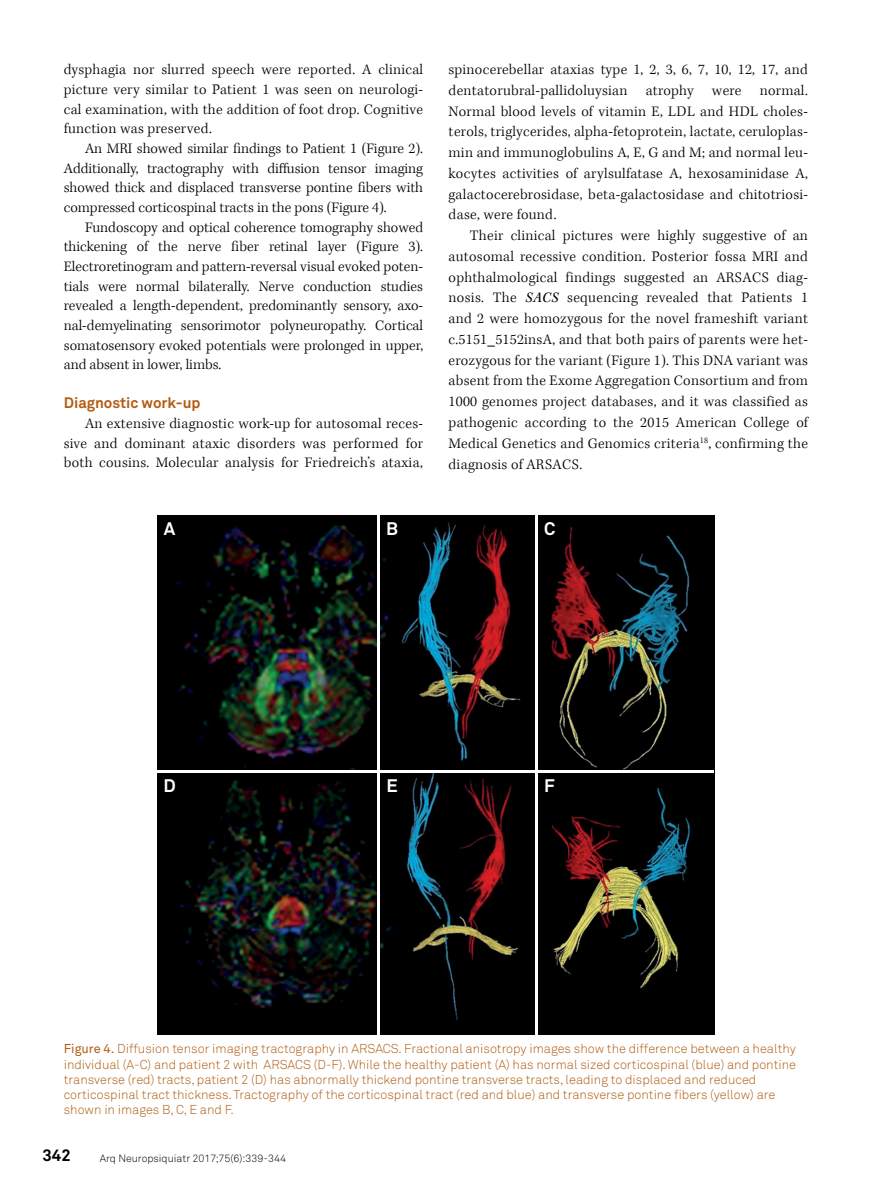
<style>
.page{position:relative;width:893px;height:1191px;background:#fff}
.page>*{position:absolute;margin:0;border:0;box-sizing:border-box;transform-origin:0 0}
.t1{font:700 18px "Akkurat Pro";color:#fff}
.t2{font:700 16.5px "Akkurat Pro";color:#000}
.t3{font:300 15px/20.7px "Kepler Std";letter-spacing:.015em;color:#000;text-align:justify}
.t4{font:700 15px "Akkurat Pro";color:#b15c12}
.t5{font:12.75px/15.3px "Akkurat Light Pro";color:#b15c12}
.t6{font:10.5px "Akkurat Light Pro";color:#000}
.s1{font-weight:400;font-style:italic}
.s2{font-family:"Akkurat Pro"}
</style>
<div class="page">
<img style="left:157px;top:515px;width:557px;height:519px">
<div style="left:380px;top:516px;width:25px;height:24px;background:#000"></div>
<div style="left:157px;top:516px;width:25px;height:24px;background:#000"></div>
<div style="left:538px;top:516px;width:24px;height:24px;background:#000"></div>
<div style="left:380px;top:773px;width:25px;height:24px;background:#000"></div>
<div style="left:157px;top:773px;width:25px;height:24px;background:#000"></div>
<div style="left:538px;top:773px;width:24px;height:24px;background:#000"></div>
<hr style="left:157px;top:770px;width:557px;height:3px;background:#fff">
<hr style="left:378px;top:515px;width:2px;height:519px;background:#fff">
<hr style="left:535px;top:515px;width:3px;height:519px;background:#fff">
<p class="t3" style="left:64px;top:60px;width:361px;line-height:19.6px">dysphagia nor slurred speech were reported. A clinical picture very similar to Patient 1 was seen on neurologi&shy;cal examination, with the addition of foot drop. Cognitive function was preserved.</p>
<p class="t3" style="left:64px;top:139px;width:361px;line-height:19.6px;text-indent:21px">An MRI showed similar findings to Patient 1 (Figure 2).<br>Additionally, tractography with diffusion tensor imaging showed thick and displaced transverse pontine fibers with compressed corticospinal tracts in the pons (Figure 4).</p>
<p class="t3" style="left:64px;top:218px;width:361px;line-height:19.6px;text-indent:21px">Fundoscopy and optical coherence tomography showed thickening of the nerve fiber retinal layer (Figure 3).<br>Electroretinogram and pattern-reversal visual evoked poten&shy;tials were normal bilaterally. Nerve conduction studies revealed a length-dependent, predominantly sensory, axo&shy;nal-demyelinating sensorimotor polyneuropathy. Cortical somatosensory evoked potentials were prolonged in upper, and absent in lower, limbs.</p>
<p class="t4" style="left:64px;top:394px;width:138px">Diagnostic work-up</p>
<p class="t3" style="left:64px;top:414px;width:361px;line-height:19.6px;text-indent:21px">An extensive diagnostic work-up for autosomal reces&shy;sive and dominant ataxic disorders was performed for both cousins. Molecular analysis for Friedreich’s ataxia,</p>
<p class="t3" style="left:449px;top:60px;width:361px">spinocerebellar ataxias type 1, 2, 3, 6, 7, 10, 12, 17, and dentatorubral-pallidoluysian atrophy were normal.<br>Normal blood levels of vitamin E, LDL and HDL choles&shy;terols, triglycerides, alpha-fetoprotein, lactate, ceruloplas&shy;min and immunoglobulins A, E, G and M; and normal leu&shy;kocytes activities of arylsulfatase A, hexosaminidase A, galactocerebrosidase, beta-galactosidase and chitotriosi&shy;dase, were found.</p>
<p class="t3" style="left:449px;top:226px;width:361px;text-indent:21px">Their clinical pictures were highly suggestive of an autosomal recessive condition. Posterior fossa MRI and ophthalmological findings suggested an ARSACS diag&shy;nosis. The <span class="s1">SACS</span> sequencing revealed that Patients 1 and 2 were homozygous for the novel frameshift variant c.5151_5152insA, and that both pairs of parents were het&shy;erozygous for the variant (Figure 1). This DNA variant was absent from the Exome Aggregation Consortium and from 1000 genomes project databases, and it was classified as pathogenic according to the 2015 American College of Medical Genetics and Genomics criteria<sup>18</sup>, confirming the diagnosis of ARSACS.</p>
<p class="t1" style="left:164px;top:517px;width:13px">A</p>
<p class="t1" style="left:386px;top:517px;width:13px">B</p>
<p class="t1" style="left:544px;top:517px;width:13px">C</p>
<p class="t1" style="left:164px;top:774px;width:14px">D</p>
<p class="t1" style="left:387px;top:774px;width:13px">E</p>
<p class="t1" style="left:544px;top:774px;width:12px">F</p>
<p class="t5" style="left:64px;top:1041px;width:734px"><span class="s2">Figure 4.</span> Diffusion tensor imaging tractography in ARSACS. Fractional anisotropy images show the difference between a healthy individual (A-C) and patient 2 with ARSACS (D-F). While the healthy patient (A) has normal sized corticospinal (blue) and pontine transverse (red) tracts, patient 2 (D) has abnormally thickend pontine transverse tracts, leading to displaced and reduced corticospinal tract thickness. Tractography of the corticospinal tract (red and blue) and transverse pontine fibers (yellow) are shown in images B, C, E and F.</p>
<p class="t2" style="left:43px;top:1145px;width:30px">342</p>
<p class="t6" style="left:100px;top:1151px;width:188px">Arq Neuropsiquiatr 2017;75(6):339-344</p>
</div>
